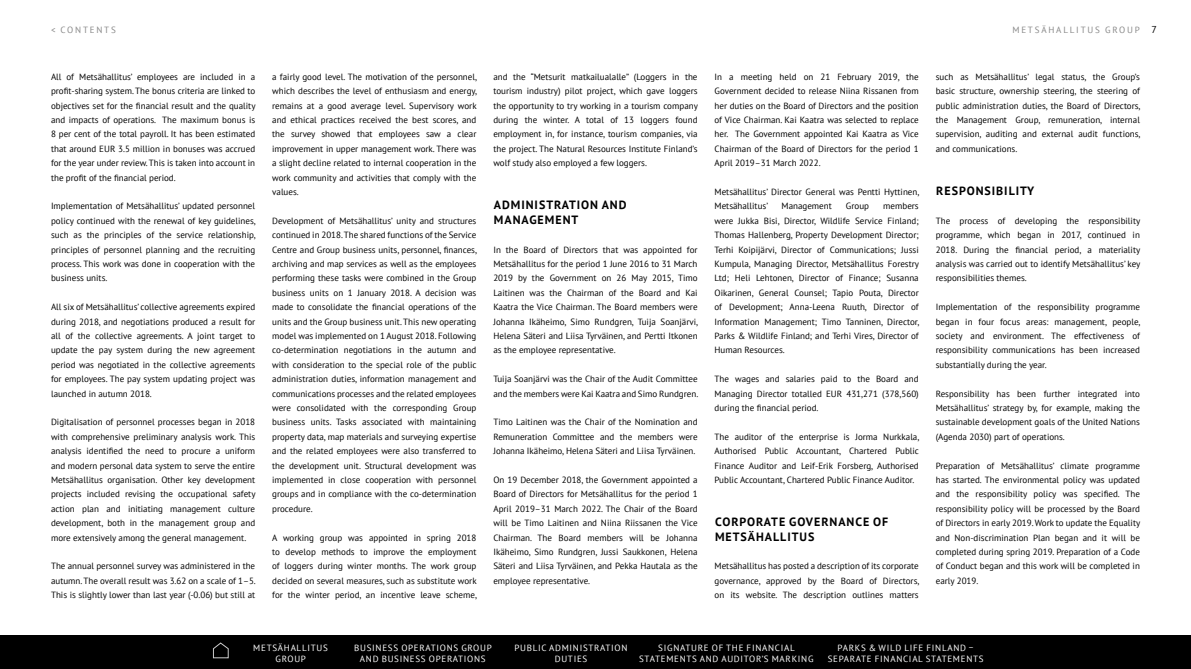
<style>
.page{position:relative;width:1191px;height:669px;background:#fff}
.page>*{position:absolute;margin:0;border:0;box-sizing:border-box;transform-origin:0 0}
.valiotsikko{font:700 12px/14.4px "PT Sans";letter-spacing:.08em;color:#000}
.leipis{font:9px/14.4px "PT Sans";color:#000;text-align:justify}
.t1{font:9px/11px "PT Sans";letter-spacing:.08em;color:#fff;text-align:center}
.t2{font:9px "PT Sans";letter-spacing:.2em;color:#878787}
.s1{font-size:10px;color:#000}
</style>
<div class="page">
<div style="left:0;top:635px;width:1191px;height:34px;background:#000"></div>
<svg style="left:212px;top:642px;width:17px;height:17px"></svg>
<p class="t2" style="left:51px;top:24px;width:66px">&lt; CONTENTS</p>
<p class="t2" style="left:1012px;top:24px;width:146px">METSÄHALLITUS GROUP <span class="s1">7</span></p>
<p class="leipis" style="left:51px;top:69px;width:206px">All of Metsähallitus’ employees are included in a profit-sharing system. The bonus criteria are linked to objectives set for the financial result and the quality and impacts of operations. The maximum bonus is 8 per cent of the total payroll. It has been estimated that around EUR 3.5 million in bonuses was accrued for the year under review. This is taken into account in the profit of the financial period.</p>
<p class="leipis" style="left:51px;top:199px;width:206px">Implementation of Metsähallitus’ updated personnel policy continued with the renewal of key guidelines, such as the principles of the service relationship, principles of personnel planning and the recruiting process. This work was done in cooperation with the business units.</p>
<p class="leipis" style="left:51px;top:300px;width:206px">All six of Metsähallitus’ collective agreements expired during 2018, and negotiations produced a result for all of the collective agreements. A joint target to update the pay system during the new agreement period was negotiated in the collective agreements for employees. The pay system updating project was launched in autumn 2018.</p>
<p class="leipis" style="left:51px;top:415px;width:206px">Digitalisation of personnel processes began in 2018 with comprehensive preliminary analysis work. This analysis identified the need to procure a uniform and modern personal data system to serve the entire Metsähallitus organisation. Other key development projects included revising the occupational safety action plan and initiating management culture development, both in the management group and more extensively among the general management.</p>
<p class="leipis" style="left:51px;top:559px;width:206px">The annual personnel survey was administered in the autumn. The overall result was 3.62 on a scale of 1–5.<br>This is slightly lower than last year (-0.06) but still at</p>
<p class="leipis" style="left:272px;top:69px;width:206px">a fairly good level. The motivation of the personnel, which describes the level of enthusiasm and energy, remains at a good average level. Supervisory work and ethical practices received the best scores, and the survey showed that employees saw a clear improvement in upper management work. There was a slight decline related to internal cooperation in the work community and activities that comply with the values.</p>
<p class="leipis" style="left:272px;top:213px;width:206px">Development of Metsähallitus’ unity and structures continued in 2018. The shared functions of the Service Centre and Group business units, personnel, finances, archiving and map services as well as the employees performing these tasks were combined in the Group business units on 1 January 2018. A decision was made to consolidate the financial operations of the units and the Group business unit. This new operating model was implemented on 1 August 2018. Following co-determination negotiations in the autumn and with consideration to the special role of the public administration duties, information management and communications processes and the related employees were consolidated with the corresponding Group business units. Tasks associated with maintaining property data, map materials and surveying expertise and the related employees were also transferred to the development unit. Structural development was implemented in close cooperation with personnel groups and in compliance with the co-determination procedure.</p>
<p class="leipis" style="left:272px;top:530px;width:206px">A working group was appointed in spring 2018 to develop methods to improve the employment of loggers during winter months. The work group decided on several measures, such as substitute work for the winter period, an incentive leave scheme,</p>
<p class="leipis" style="left:493px;top:69px;width:206px">and the “Metsurit matkailualalle” (Loggers in the tourism industry) pilot project, which gave loggers the opportunity to try working in a tourism company during the winter. A total of 13 loggers found employment in, for instance, tourism companies, via the project. The Natural Resources Institute Finland’s wolf study also employed a few loggers.</p>
<p class="valiotsikko" style="left:494px;top:198px;width:134px">ADMINISTRATION AND<br>MANAGEMENT</p>
<p class="leipis" style="left:493px;top:242px;width:206px">In the Board of Directors that was appointed for Metsähallitus for the period 1 June 2016 to 31 March 2019 by the Government on 26 May 2015, Timo Laitinen was the Chairman of the Board and Kai Kaatra the Vice Chairman. The Board members were Johanna Ikäheimo, Simo Rundgren, Tuija Soanjärvi, Helena Säteri and Liisa Tyrväinen, and Pertti Itkonen as the employee representative.</p>
<p class="leipis" style="left:493px;top:372px;width:206px">Tuija Soanjärvi was the Chair of the Audit Committee and the members were Kai Kaatra and Simo Rundgren.</p>
<p class="leipis" style="left:493px;top:415px;width:206px">Timo Laitinen was the Chair of the Nomination and Remuneration Committee and the members were Johanna Ikäheimo, Helena Säteri and Liisa Tyrväinen.</p>
<p class="leipis" style="left:493px;top:472px;width:206px">On 19 December 2018, the Government appointed a Board of Directors for Metsähallitus for the period 1<br>April 2019–31 March 2022. The Chair of the Board will be Timo Laitinen and Niina Riissanen the Vice Chairman. The Board members will be Johanna Ikäheimo, Simo Rundgren, Jussi Saukkonen, Helena Säteri and Liisa Tyrväinen, and Pekka Hautala as the employee representative.</p>
<p class="leipis" style="left:714px;top:69px;width:206px">In a meeting held on 21 February 2019, the Government decided to release Niina Rissanen from her duties on the Board of Directors and the position of Vice Chairman. Kai Kaatra was selected to replace her. The Government appointed Kai Kaatra as Vice Chairman of the Board of Directors for the period 1<br>April 2019–31 March 2022.</p>
<p class="leipis" style="left:714px;top:184px;width:206px">Metsähallitus’ Director General was Pentti Hyttinen,<br>Metsähallitus’</p>
<p class="leipis" style="left:781px;top:199px;width:52px">Management</p>
<p class="leipis" style="left:846px;top:199px;width:25px">Group</p>
<p class="leipis" style="left:714px;top:199px;width:206px;text-indent:169px">members were Jukka Bisi, Director, Wildlife Service Finland; Thomas Hallenberg, Property Development Director; Terhi Koipijärvi, Director of Communications; Jussi Kumpula, Managing Director, Metsähallitus Forestry Ltd; Heli Lehtonen, Director of Finance; Susanna Oikarinen, General Counsel; Tapio Pouta, Director of Development; Anna-Leena Ruuth, Director of Information Management; Timo Tanninen, Director, Parks &amp; Wildlife Finland; and Terhi Vires, Director of Human Resources.</p>
<p class="leipis" style="left:714px;top:372px;width:206px">The wages and salaries paid to the Board and Managing Director totalled EUR 431,271 (378,560) during the financial period.</p>
<p class="leipis" style="left:714px;top:429px;width:206px">The auditor of the enterprise is Jorma Nurkkala, Authorised Public Accountant, Chartered Public Finance Auditor and Leif-Erik Forsberg, Authorised Public Accountant, Chartered Public Finance Auditor.</p>
<p class="valiotsikko" style="left:715px;top:515px;width:175px">CORPORATE GOVERNANCE OF<br>METSÄHALLITUS</p>
<p class="leipis" style="left:714px;top:559px;width:206px">Metsähallitus has posted a description of its corporate governance, approved by the Board of Directors, on its website. The description outlines matters</p>
<p class="leipis" style="left:935px;top:69px;width:206px">such as Metsähallitus’ legal status, the Group’s basic structure, ownership steering, the steering of public administration duties, the Board of Directors, the Management Group, remuneration, internal supervision, auditing and external audit functions, and communications.</p>
<p class="valiotsikko" style="left:936px;top:183px;width:99px">RESPONSIBILITY</p>
<p class="leipis" style="left:935px;top:213px;width:206px">The process of developing the responsibility programme, which began in 2017, continued in 2018. During the financial period, a materiality analysis was carried out to identify Metsähallitus’ key responsibilities themes.</p>
<p class="leipis" style="left:935px;top:300px;width:206px">Implementation of the responsibility programme began in four focus areas: management, people, society and environment. The effectiveness of responsibility communications has been increased substantially during the year.</p>
<p class="leipis" style="left:935px;top:386px;width:206px">Responsibility has been further integrated into Metsähallitus’ strategy by, for example, making the sustainable development goals of the United Nations (Agenda 2030) part of operations.</p>
<p class="leipis" style="left:935px;top:458px;width:206px">Preparation of Metsähallitus’ climate programme has started. The environmental policy was updated and the responsibility policy was specified. The responsibility policy will be processed by the Board of Directors in early 2019. Work to update the Equality and Non-discrimination Plan began and it will be completed during spring 2019. Preparation of a Code of Conduct began and this work will be completed in early 2019.</p>
<p class="t1" style="left:253px;top:642px;width:76px">METSÄHALLITUS<br>GROUP</p>
<p class="t1" style="left:354px;top:642px;width:139px">BUSINESS OPERATIONS GROUP<br>AND BUSINESS OPERATIONS</p>
<p class="t1" style="left:514px;top:642px;width:114px">PUBLIC ADMINISTRATION<br>DUTIES</p>
<p class="t1" style="left:639px;top:642px;width:176px">SIGNATURE OF THE FINANCIAL<br>STATEMENTS AND AUDITOR’S MARKING</p>
<p class="t1" style="left:827px;top:642px;width:157px">PARKS &amp; WILD LIFE FINLAND –<br>SEPARATE FINANCIAL STATEMENTS</p>
</div>
